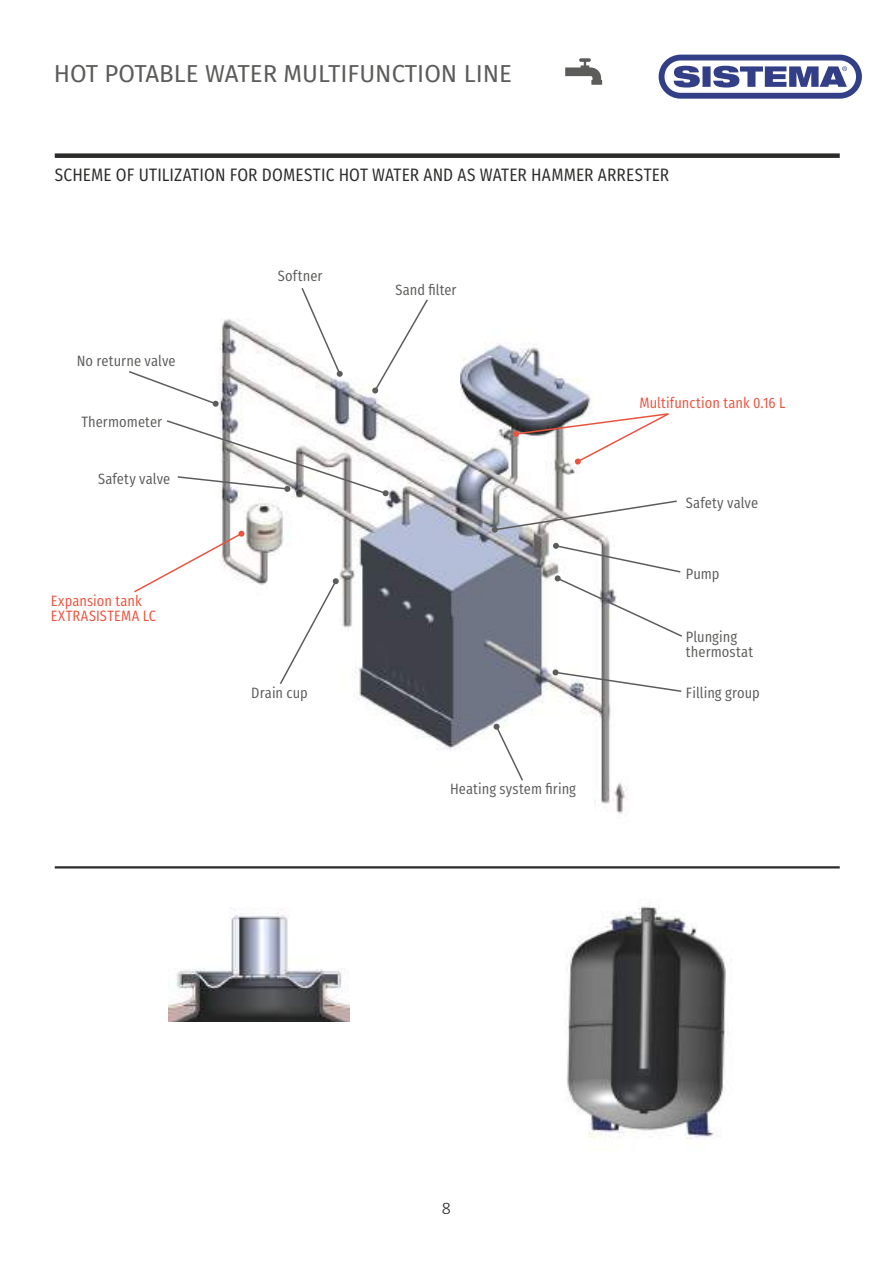
<style>
.page{position:relative;width:893px;height:1263px;background:#fff}
.page>*{position:absolute;margin:0;border:0;box-sizing:border-box;transform-origin:0 0}
.t1{font:24px "Fira Sans";color:#5c5c5b}
.t2{font:18px "Fira Sans Condensed";letter-spacing:.005em;color:#2b2b2a}
.t3{font:300 18px "Calibri";color:#2b2b2a}
.t4{font:15px/15px "Fira Sans Condensed";letter-spacing:.005em;color:#5c5c5b}
.t5{font:15px/15px "Fira Sans Condensed";letter-spacing:.005em;color:#ea543e}
</style>
<div class="page">
<div style="left:55px;top:153px;width:785px;height:5px;background:#2b2b2a"></div>
<hr style="left:55px;top:866px;width:785px;height:2px;background:#2b2b2a">
<svg style="left:565px;top:58px;width:37px;height:27px"></svg>
<img style="left:219px;top:318px;width:408px;height:496px">
<svg style="left:129px;top:371px;width:90px;height:36px"></svg>
<svg style="left:300px;top:288px;width:43px;height:89px"></svg>
<svg style="left:372px;top:299px;width:57px;height:94px"></svg>
<svg style="left:513px;top:412px;width:156px;height:52px"></svg>
<svg style="left:492px;top:499px;width:185px;height:34px"></svg>
<svg style="left:553px;top:543px;width:129px;height:95px"></svg>
<svg style="left:553px;top:669px;width:129px;height:24px"></svg>
<svg style="left:494px;top:724px;width:30px;height:58px"></svg>
<svg style="left:278px;top:578px;width:61px;height:108px"></svg>
<svg style="left:134px;top:531px;width:110px;height:63px"></svg>
<svg style="left:166px;top:419px;width:223px;height:77px"></svg>
<img style="left:168px;top:907px;width:181px;height:115px">
<img style="left:566px;top:904px;width:160px;height:235px">
<svg style="left:659px;top:55px;width:203px;height:44px"></svg>
<h1 class="t1" style="left:54px;top:56px;width:460px">HOT POTABLE WATER MULTIFUNCTION LINE</h1>
<p class="t2" style="left:55px;top:158px;width:616px">SCHEME OF UTILIZATION FOR DOMESTIC HOT WATER AND AS WATER HAMMER ARRESTER</p>
<p class="t4" style="left:77px;top:351px;width:100px">No returne valve</p>
<p class="t4" style="left:81px;top:412px;width:82px">Thermometer</p>
<p class="t4" style="left:98px;top:470px;width:74px">Safety valve</p>
<p class="t5" style="left:51px;top:591px;width:107px">Expansion tank<br>EXTRASISTEMA LC</p>
<p class="t4" style="left:278px;top:267px;width:46px">Softner</p>
<p class="t4" style="left:251px;top:684px;width:58px">Drain cup</p>
<p class="t4" style="left:395px;top:281px;width:63px">Sand filter</p>
<p class="t4" style="left:450px;top:780px;width:127px">Heating system firing</p>
<p class="t5" style="left:639px;top:394px;width:147px">Multifunction tank 0.16 L</p>
<p class="t4" style="left:686px;top:494px;width:74px">Safety valve</p>
<p class="t4" style="left:686px;top:564px;width:35px">Pump</p>
<p class="t4" style="left:686px;top:628px;width:69px">Plunging thermostat</p>
<p class="t4" style="left:686px;top:684px;width:75px">Filling group</p>
<p class="t3" style="left:442px;top:1197px;width:11px">8</p>
</div>
